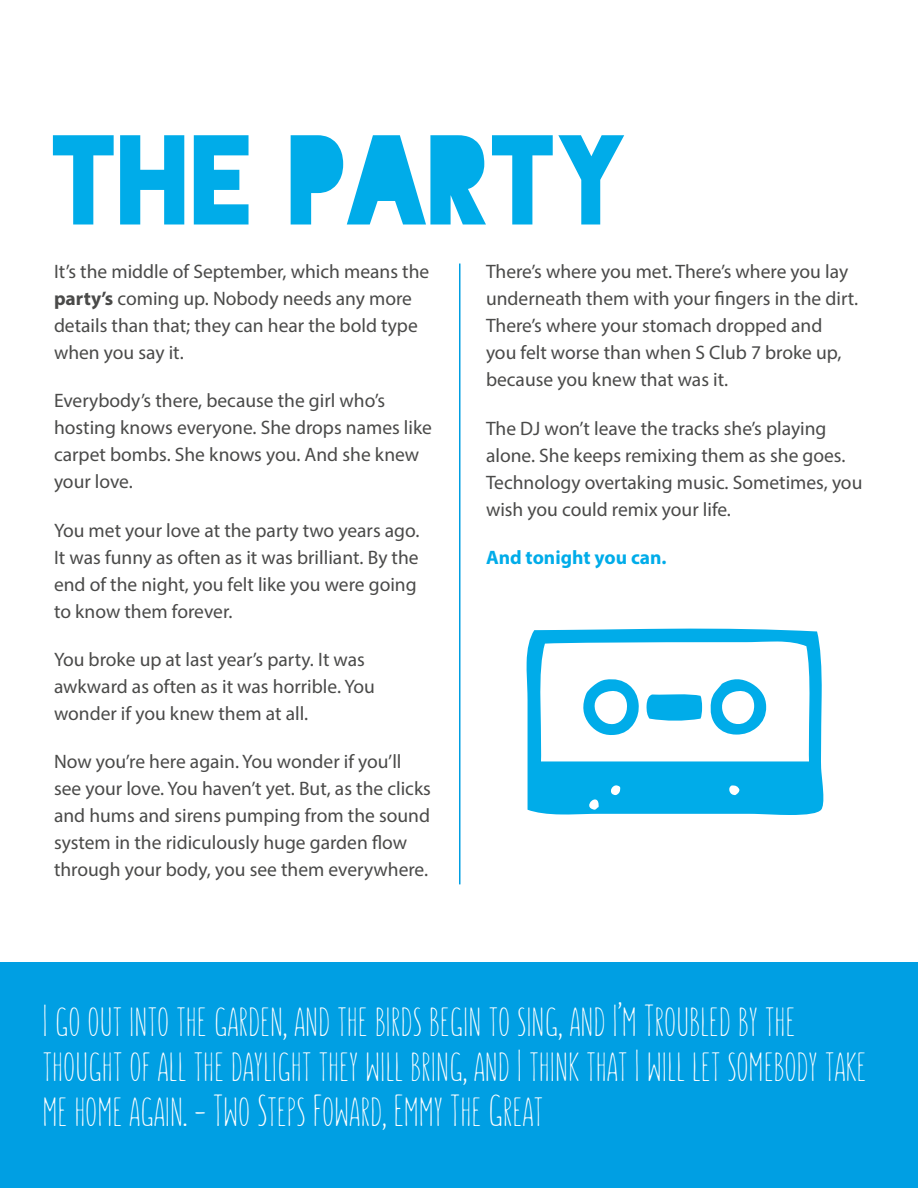
<style>
.page{position:relative;width:918px;height:1188px;background:#fff}
.page>*{position:absolute;margin:0;border:0;box-sizing:border-box;transform-origin:0 0}
.t1{font:120px "Blackout Midnight";color:#00ace9}
.t2{font:45px/45px "SUNN";color:#fff}
.t3{font:19.5px/27px "Myriad Pro";color:#4a4a49}
.t4{font:700 19.5px "Myriad Pro";color:#00ace9}
.s1{font-weight:700}
</style>
<div class="page">
<hr style="left:459px;top:264px;width:1px;height:620px;background:#009fe3">
<div style="left:0;top:962px;width:918px;height:226px;background:#009fe3"></div>
<h1 class="t1" style="left:54px;top:126px;width:576px">THE PARTY</h1>
<p class="t3" style="left:54px;top:258px;width:377px">It’s the middle of September, which means the <span class="s1">party’s</span> coming up. Nobody needs any more details than that; they can hear the bold type when you say it.</p>
<p class="t3" style="left:54px;top:387px;width:380px">Everybody’s there, because the girl who’s hosting knows everyone. She drops names like carpet bombs. She knows you. And she knew your love.</p>
<p class="t3" style="left:54px;top:516px;width:367px">You met your love at the party two years ago.<br>It was funny as often as it was brilliant. By the end of the night, you felt like you were going to know them forever.</p>
<p class="t3" style="left:54px;top:646px;width:322px">You broke up at last year’s party. It was awkward as often as it was horrible. You wonder if you knew them at all.</p>
<p class="t3" style="left:54px;top:748px;width:378px">Now you’re here again. You wonder if you’ll see your love. You haven’t yet. But, as the clicks and hums and sirens pumping from the sound system in the ridiculously huge garden flow through your body, you see them everywhere.</p>
<p class="t3" style="left:486px;top:258px;width:374px">There’s where you met. There’s where you lay underneath them with your fingers in the dirt.<br>There’s where your stomach dropped and<br>you felt worse than when S Club 7 broke up, because you knew that was it.</p>
<p class="t3" style="left:486px;top:414px;width:378px">The DJ won’t leave the tracks she’s playing alone. She keeps remixing them as she goes.<br>Technology overtaking music. Sometimes, you wish you could remix your life.</p>
<p class="t4" style="left:486px;top:545px;width:182px">And tonight you can.</p>
<h2 class="t2" style="left:43px;top:998px;width:825px">I go out into the garden, and the birds begin to sing, and I’m Troubled by the thought of all the daylight they will bring, and I think that I will let somebody take me home again. - Two Steps Foward, Emmy The Great</h2>
</div>
